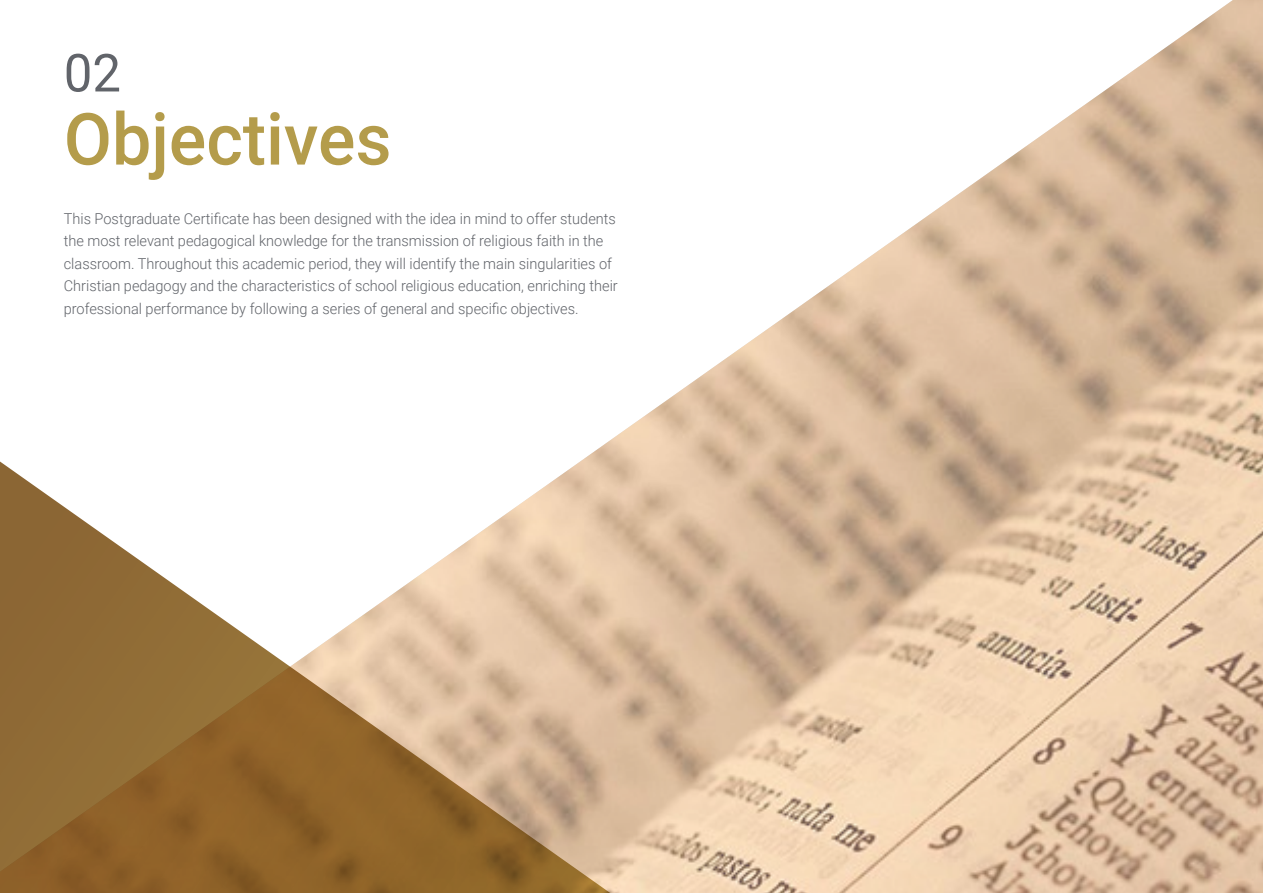
<style>
.page{position:relative;width:1263px;height:893px;background:#fff}
.page>*{position:absolute;margin:0;border:0;box-sizing:border-box;transform-origin:0 0}
.t1{font:500 72px "Roboto";color:#b49c4b}
.t2{font:52.5px "Roboto";color:#61646a}
.t3{font:300 15px/22.5px "Roboto";color:#61646a}
</style>
<div class="page">
<img style="left:602px;top:0;width:661px;height:893px">
<svg style="left:0;top:446px;width:640px;height:447px"></svg>
<h2 class="t2" style="left:64px;top:36px;width:59px">02</h2>
<h1 class="t1" style="left:64px;top:89px;width:329px">Objectives</h1>
<p class="t3" style="left:64px;top:207px;width:555px">This Postgraduate Certificate has been designed with the idea in mind to offer students the most relevant pedagogical knowledge for the transmission of religious faith in the classroom. Throughout this academic period, they will identify the main singularities of Christian pedagogy and the characteristics of school religious education, enriching their professional performance by following a series of general and specific objectives.</p>
</div>
